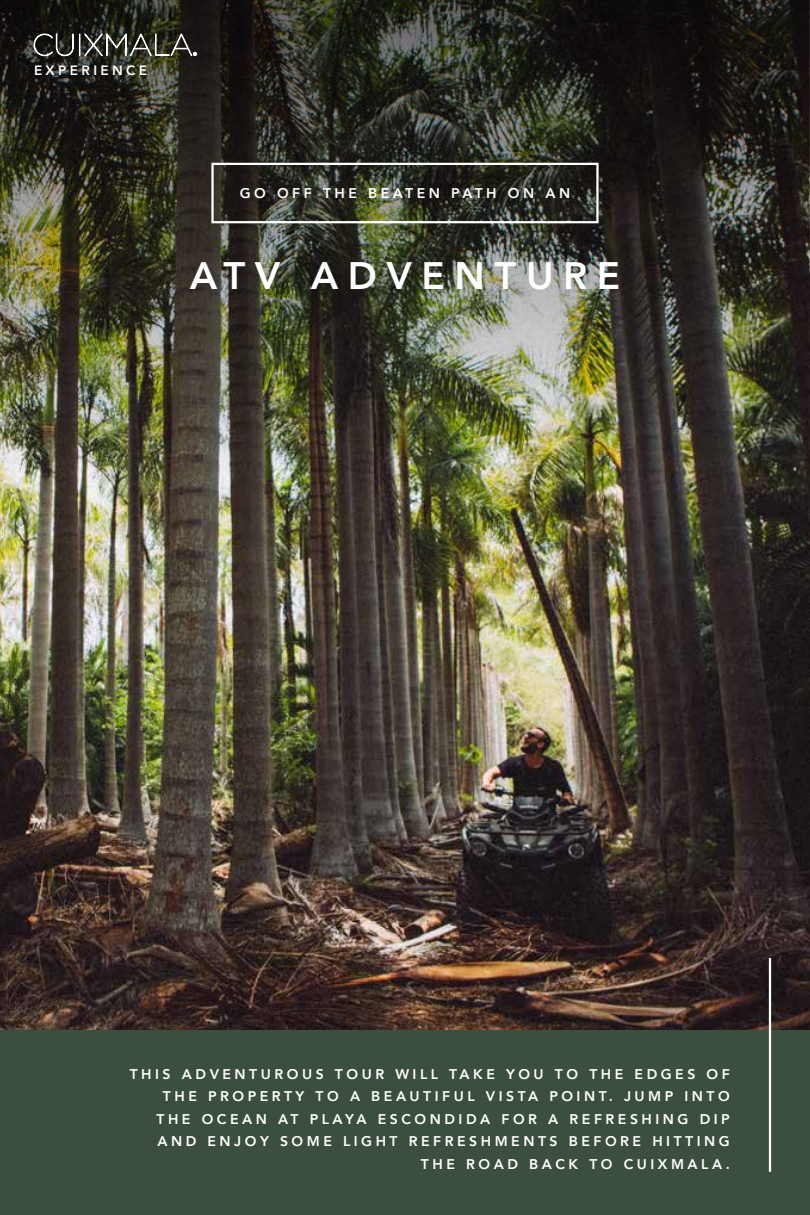
<style>
.page{position:relative;width:810px;height:1215px;background:#fff}
.page>*{position:absolute;margin:0;border:0;box-sizing:border-box;transform-origin:0 0}
.t1{font:800 38.25px "Avenir";letter-spacing:.25em;color:#fff}
.t2{font:800 13.95px/22.5px "Avenir";letter-spacing:.25em;color:#fff;text-align:right}
.t3{font:800 13.5px "Avenir";letter-spacing:.25em;color:#fff}
</style>
<div class="page">
<div style="left:0;top:1029px;width:810px;height:186px;background:#3c4e3e"></div>
<img style="left:0;top:0;width:810px;height:1029px">
<img style="left:0;top:0;width:809px;height:472px">
<svg style="left:33px;top:32px;width:164px;height:26px;background:#46463f"></svg>
<div style="left:211px;top:163px;width:388px;height:60px;border:2px solid #fff"></div>
<hr style="left:769px;top:958px;width:2px;height:214px;background:#fff">
<p class="t3" style="left:34px;top:59px;width:115px">EXPERIENCE</p>
<p class="t2" style="left:240px;top:182px;width:332px">GO OFF THE BEATEN PATH ON AN</p>
<h1 class="t1" style="left:190px;top:246px;width:432px">ATV ADVENTURE</h1>
<p class="t2" style="left:130px;top:1063px;width:602px">THIS ADVENTUROUS TOUR WILL TAKE YOU TO THE EDGES OF THE PROPERTY TO A BEAUTIFUL VISTA POINT. JUMP INTO THE OCEAN AT PLAYA ESCONDIDA FOR A REFRESHING DIP AND ENJOY SOME LIGHT REFRESHMENTS BEFORE HITTING THE ROAD BACK TO CUIXMALA.</p>
</div>
